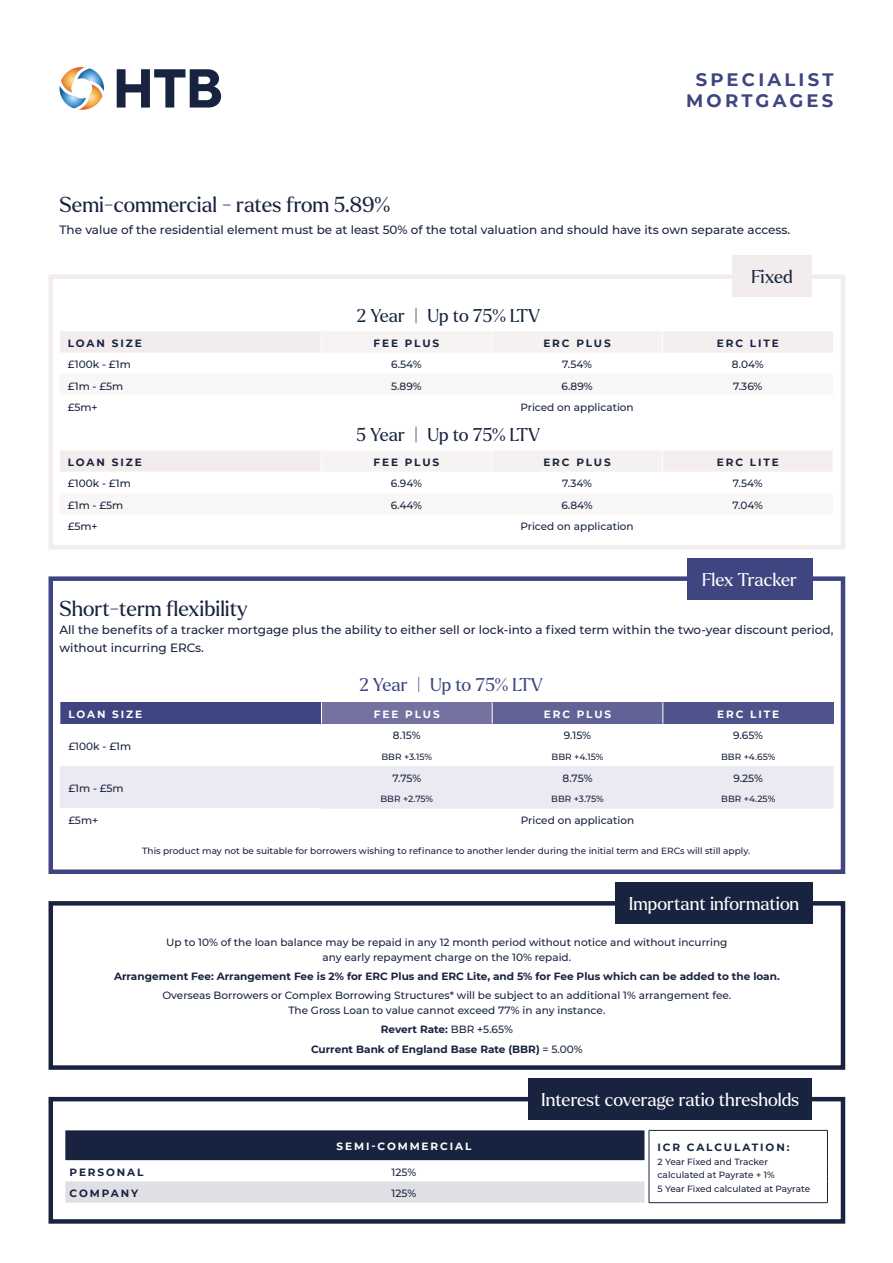
<style>
.page{position:relative;width:893px;height:1263px;background:#fff}
.page>*{position:absolute;margin:0;border:0;box-sizing:border-box;transform-origin:0 0}
.t1{font:21px "Larken";color:#18233f}
.t2{font:18px "Larken";letter-spacing:-.005em;color:#fff}
.t3{font:18px "Larken";letter-spacing:-.005em;color:#18233f}
.t4{font:700 18px/21.6px "Montserrat";letter-spacing:.18em;color:#3e4580;text-align:center}
.t5{font:18px "Larken";letter-spacing:-.005em;color:#3e4580}
.t6{font:500 12px/18px "Montserrat";color:#18233f}
.t7{font:500 10.5px/15px "Montserrat";color:#18233f;text-align:center}
.t8{font:700 10.5px/19.2px "Montserrat";color:#18233f;text-align:center}
.t9{font:700 10.5px "Montserrat";letter-spacing:.18em;color:#18233f}
.t10{font:700 10.5px "Montserrat";letter-spacing:.18em;color:#fff}
.t11{font:500 9px/13.5px "Montserrat";color:#18233f}
.s1{font-weight:500}
</style>
<div class="page">
<svg style="left:117px;top:69px;width:104px;height:39px"></svg>
<svg style="left:60px;top:67px;width:44px;height:43px"></svg>
<div style="left:49px;top:274px;width:796px;height:275px;border:4px solid #f2edec"></div>
<svg style="left:60px;top:331px;width:773px;height:141px"></svg>
<hr style="left:321px;top:416px;width:171px;height:1px;background:#fff">
<hr style="left:492px;top:416px;width:170px;height:1px;background:#fff">
<hr style="left:662px;top:416px;width:171px;height:1px;background:#fff">
<div style="left:733px;top:255px;width:79px;height:42px;background:#f2edec"></div>
<div style="left:49px;top:901px;width:796px;height:169px;border:4px solid #18233f"></div>
<div style="left:615px;top:882px;width:197px;height:42px;background:#18233f"></div>
<hr style="left:649px;top:1130px;width:179px;height:1px;background:#18233f">
<hr style="left:827px;top:1130px;width:1px;height:30px;background:#18233f">
<svg style="left:65px;top:1130px;width:585px;height:73px"></svg>
<svg style="left:827px;top:1160px;width:1px;height:42px"></svg>
<hr style="left:649px;top:1202px;width:179px;height:1px;background:#18233f">
<div style="left:49px;top:1097px;width:796px;height:127px;border:4px solid #18233f"></div>
<div style="left:528px;top:1078px;width:284px;height:41px;background:#18233f"></div>
<div style="left:49px;top:576px;width:796px;height:298px;border:4px solid #3e4580"></div>
<div style="left:60px;top:702px;width:261px;height:22px;background:#3e4580"></div>
<div style="left:321px;top:702px;width:171px;height:22px;background:#7472a1"></div>
<div style="left:492px;top:702px;width:171px;height:22px;background:#616296"></div>
<div style="left:663px;top:702px;width:170px;height:22px;background:#4f538b"></div>
<div style="left:60px;top:766px;width:773px;height:43px;background:#ebe9f2"></div>
<svg style="left:60px;top:702px;width:1px;height:22px"></svg>
<hr style="left:60px;top:808px;width:261px;height:1px;background:#fff">
<svg style="left:321px;top:702px;width:1px;height:22px"></svg>
<svg style="left:492px;top:702px;width:1px;height:22px"></svg>
<svg style="left:663px;top:702px;width:1px;height:22px"></svg>
<div style="left:687px;top:558px;width:125px;height:42px;background:#3e4580"></div>
<h2 class="t4" style="left:686px;top:67px;width:149px">SPECIALIST<br>MORTGAGES</h2>
<h1 class="t1" style="left:60px;top:190px;width:332px">Semi-commercial - rates from 5.89%</h1>
<p class="t6" style="left:60px;top:220px;width:732px">The value of the residential element must be at least 50% of the total valuation and should have its own separate access.</p>
<h2 class="t3" style="left:356px;top:304px;width:185px">2 Year | Up to 75% LTV</h2>
<h2 class="t3" style="left:751px;top:265px;width:43px">Fixed</h2>
<p class="t9" style="left:68px;top:336px;width:75px">LOAN SIZE</p>
<p class="t8" style="left:373px;top:333px;width:67px">FEE PLUS</p>
<p class="t8" style="left:543px;top:333px;width:69px">ERC PLUS</p>
<p class="t8" style="left:717px;top:333px;width:63px">ERC LITE</p>
<p class="t7" style="left:68px;top:357px;width:64px">£100k - £1m</p>
<p class="t7" style="left:391px;top:357px;width:32px">6.54%</p>
<p class="t7" style="left:562px;top:357px;width:31px">7.54%</p>
<p class="t7" style="left:732px;top:357px;width:33px">8.04%</p>
<p class="t7" style="left:68px;top:378px;width:57px">£1m - £5m</p>
<p class="t7" style="left:391px;top:378px;width:32px">5.89%</p>
<p class="t7" style="left:561px;top:378px;width:33px">6.89%</p>
<p class="t7" style="left:733px;top:378px;width:31px">7.36%</p>
<p class="t7" style="left:68px;top:399px;width:31px">£5m+</p>
<p class="t7" style="left:520px;top:399px;width:115px">Priced on application</p>
<h2 class="t3" style="left:357px;top:423px;width:185px">5 Year | Up to 75% LTV</h2>
<p class="t9" style="left:68px;top:455px;width:75px">LOAN SIZE</p>
<p class="t8" style="left:373px;top:452px;width:67px">FEE PLUS</p>
<p class="t8" style="left:543px;top:452px;width:69px">ERC PLUS</p>
<p class="t8" style="left:717px;top:452px;width:63px">ERC LITE</p>
<p class="t7" style="left:68px;top:476px;width:64px">£100k - £1m</p>
<p class="t7" style="left:391px;top:476px;width:33px">6.94%</p>
<p class="t7" style="left:562px;top:476px;width:31px">7.34%</p>
<p class="t7" style="left:733px;top:476px;width:31px">7.54%</p>
<p class="t7" style="left:68px;top:497px;width:57px">£1m - £5m</p>
<p class="t7" style="left:391px;top:497px;width:33px">6.44%</p>
<p class="t7" style="left:561px;top:497px;width:33px">6.84%</p>
<p class="t7" style="left:732px;top:497px;width:32px">7.04%</p>
<p class="t7" style="left:68px;top:518px;width:31px">£5m+</p>
<p class="t7" style="left:520px;top:518px;width:115px">Priced on application</p>
<h2 class="t2" style="left:702px;top:568px;width:96px">Flex Tracker</h2>
<h1 class="t1" style="left:60px;top:594px;width:190px">Short-term flexibility</h1>
<p class="t6" style="left:60px;top:620px;width:775px">All the benefits of a tracker mortgage plus the ability to either sell or lock-into a fixed term within the two-year discount period, without incurring ERCs.</p>
<h2 class="t5" style="left:359px;top:673px;width:185px">2 Year | Up to 75% LTV</h2>
<p class="t10" style="left:68px;top:707px;width:75px">LOAN SIZE</p>
<p class="t10" style="left:374px;top:707px;width:67px">FEE PLUS</p>
<p class="t10" style="left:544px;top:707px;width:69px">ERC PLUS</p>
<p class="t10" style="left:717px;top:707px;width:63px">ERC LITE</p>
<p class="t7" style="left:68px;top:738px;width:64px">£100k - £1m</p>
<p class="t7" style="left:393px;top:728px;width:29px">8.15%</p>
<p class="t7" style="left:564px;top:728px;width:29px">9.15%</p>
<p class="t7" style="left:733px;top:728px;width:31px">9.65%</p>
<p class="t11" style="left:381px;top:750px;width:52px">BBR +3.15%</p>
<p class="t11" style="left:551px;top:750px;width:54px">BBR +4.15%</p>
<p class="t11" style="left:721px;top:750px;width:56px">BBR +4.65%</p>
<p class="t7" style="left:68px;top:780px;width:57px">£1m - £5m</p>
<p class="t7" style="left:392px;top:770px;width:30px">7.75%</p>
<p class="t7" style="left:562px;top:770px;width:31px">8.75%</p>
<p class="t7" style="left:733px;top:770px;width:31px">9.25%</p>
<p class="t11" style="left:380px;top:792px;width:54px">BBR +2.75%</p>
<p class="t11" style="left:551px;top:792px;width:54px">BBR +3.75%</p>
<p class="t11" style="left:721px;top:792px;width:56px">BBR +4.25%</p>
<p class="t7" style="left:68px;top:813px;width:31px">£5m+</p>
<p class="t7" style="left:521px;top:813px;width:115px">Priced on application</p>
<p class="t11" style="left:142px;top:844px;width:609px">This product may not be suitable for borrowers wishing to refinance to another lender during the initial term and ERCs will still apply.</p>
<h2 class="t2" style="left:629px;top:892px;width:172px">Important information</h2>
<p class="t7" style="left:166px;top:934px;width:563px">Up to 10% of the loan balance may be repaid in any 12 month period without notice and without incurring any early repayment charge on the 10% repaid.</p>
<p class="t8" style="left:114px;top:966px;width:667px">Arrangement Fee: Arrangement Fee is 2% for ERC Plus and ERC Lite, and 5% for Fee Plus which can be added to the loan.</p>
<p class="t7" style="left:162px;top:987px;width:570px">Overseas Borrowers or Complex Borrowing Structures* will be subject to an additional 1% arrangement fee.<br>The Gross Loan to value cannot exceed 77% in any instance.</p>
<p class="t8" style="left:311px;top:1019px;width:273px">Revert Rate: <span class="s1">BBR +5.65%<br></span>Current Bank of England Base Rate (BBR) <span class="s1">= 5.00%</span></p>
<h2 class="t2" style="left:541px;top:1088px;width:259px">Interest coverage ratio thresholds</h2>
<p class="t10" style="left:337px;top:1139px;width:136px">SEMI-COMMERCIAL</p>
<p class="t9" style="left:657px;top:1140px;width:134px">ICR CALCULATION:</p>
<p class="t11" style="left:657px;top:1154px;width:154px">2 Year Fixed and Tracker calculated at Payrate + 1%<br>5 Year Fixed calculated at Payrate</p>
<p class="t9" style="left:70px;top:1164px;width:76px">PERSONAL</p>
<p class="t7" style="left:392px;top:1164px;width:26px">125%</p>
<p class="t9" style="left:70px;top:1186px;width:70px">COMPANY</p>
<p class="t7" style="left:392px;top:1185px;width:26px">125%</p>
</div>
